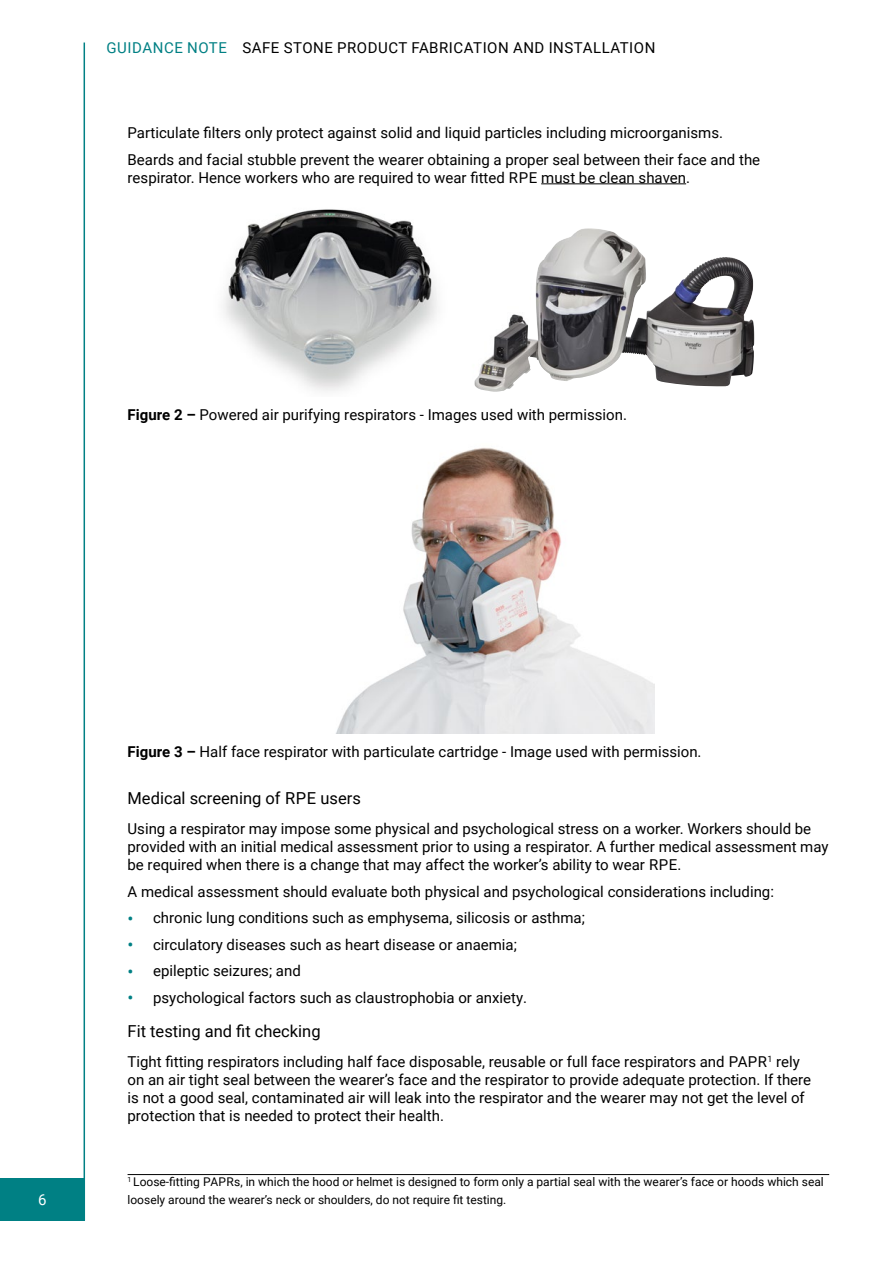
<style>
.page{position:relative;width:893px;height:1263px;background:#fff}
.page>*{position:absolute;margin:0;border:0;box-sizing:border-box;transform-origin:0 0}
.Sub_Headings_3{font:16.5px "Roboto";color:#000}
.t1{font:15px/18px "Roboto";color:#000}
.t2{font:15px "Roboto";letter-spacing:.035em;color:#000}
.t3{font:15px "Roboto";color:#fff}
.t4{font:12px/18px "Roboto";color:#000}
.s1{color:#008084}
.s2{font-weight:700}
.s3{font-size:18px;color:#008084}
</style>
<div class="page">
<hr style="left:84px;top:43px;width:1px;height:1177px;background:#008084">
<div style="left:0;top:1178px;width:85px;height:42px;background:#008084"></div>
<hr style="left:541px;top:183px;width:145px;height:1px;background:#000">
<img style="left:223px;top:209px;width:214px;height:182px">
<img style="left:474px;top:319px;width:280px;height:73px">
<img style="left:336px;top:447px;width:319px;height:287px">
<hr style="left:128px;top:1174px;width:701px;height:1px;background:#000">
<p class="t2" style="left:107px;top:37px;width:550px"><span class="s1">GUIDANCE NOTE</span> SAFE STONE PRODUCT FABRICATION AND INSTALLATION</p>
<p class="t1" style="left:128px;top:123px;width:597px">Particulate filters only protect against solid and liquid particles including microorganisms.</p>
<p class="t1" style="left:128px;top:150px;width:634px">Beards and facial stubble prevent the wearer obtaining a proper seal between their face and the respirator. Hence workers who are required to wear fitted RPE must be clean shaven.</p>
<p class="t1" style="left:128px;top:405px;width:501px"><span class="s2">Figure 2 –</span> Powered air purifying respirators - Images used with permission.</p>
<p class="t3" style="left:38px;top:1189px;width:10px">6</p>
<p class="t1" style="left:128px;top:742px;width:575px"><span class="s2">Figure 3 –</span> Half face respirator with particulate cartridge - Image used with permission.</p>
<p class="Sub_Headings_3" style="left:128px;top:786px;width:235px">Medical screening of RPE users</p>
<p class="t1" style="left:128px;top:819px;width:703px">Using a respirator may impose some physical and psychological stress on a worker. Workers should be provided with an initial medical assessment prior to using a respirator. A further medical assessment may be required when there is a change that may affect the worker’s ability to wear RPE.</p>
<p class="t1" style="left:128px;top:882px;width:648px">A medical assessment should evaluate both physical and psychological considerations including:</p>
<p class="t1" style="left:128px;top:908px;width:459px"><span class="s3">•</span> chronic lung conditions such as emphysema, silicosis or asthma;</p>
<p class="t1" style="left:128px;top:935px;width:391px"><span class="s3">•</span> circulatory diseases such as heart disease or anaemia;</p>
<p class="t1" style="left:128px;top:961px;width:175px"><span class="s3">•</span> epileptic seizures; and</p>
<p class="t1" style="left:128px;top:988px;width:401px"><span class="s3">•</span> psychological factors such as claustrophobia or anxiety.</p>
<p class="Sub_Headings_3" style="left:128px;top:1019px;width:195px">Fit testing and fit checking</p>
<p class="t1" style="left:128px;top:1052px;width:685px">Tight fitting respirators including half face disposable, reusable or full face respirators and PAPR<sup>1</sup> rely on an air tight seal between the wearer’s face and the respirator to provide adequate protection. If there is not a good seal, contaminated air will leak into the respirator and the wearer may not get the level of protection that is needed to protect their health.</p>
<p class="t4" style="left:128px;top:1173px;width:698px"><sup>1</sup> Loose-fitting PAPRs, in which the hood or helmet is designed to form only a partial seal with the wearer’s face or hoods which seal loosely around the wearer’s neck or shoulders, do not require fit testing.</p>
</div>
